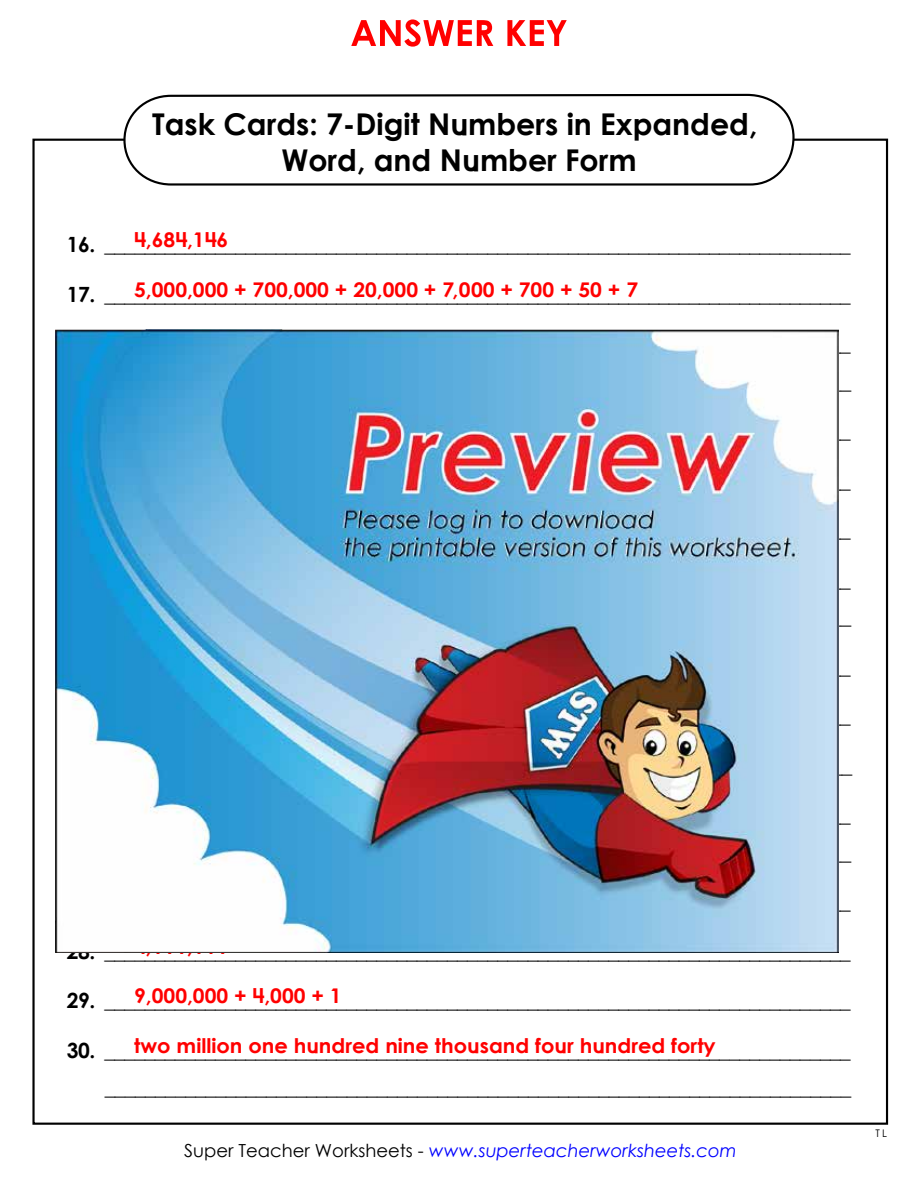
<style>
.page{position:relative;width:918px;height:1188px;background:#fff}
.page>*{position:absolute;margin:0;border:0;box-sizing:border-box;transform-origin:0 0}
.t1{font:700 30px/36px "Century STW4";color:#000;text-align:center}
.t2{font:700 21px/37.5px "Century STW4";letter-spacing:-.02em;color:#000;text-align:right}
.t3{font:700 20.25px "Century STW4";color:#f00;scale:1.04 1}
.t4{font:italic 18px "Century Gothic 2";color:#00f}
.t5{font:10.5px "Century STW4";color:#000}
.s1{font-style:normal;color:#000}
</style>
<div class="page">
<svg style="left:122px;top:93px;width:674px;height:93px"></svg>
<svg style="left:351px;top:19px;width:142px;height:28px"></svg>
<svg style="left:507px;top:20px;width:60px;height:26px"></svg>
<img style="left:55px;top:329px;width:783px;height:624px">
<h1 class="t1" style="left:152px;top:105px;width:607px">Task Cards: 7-Digit Numbers in Expanded,<br>Word, and Number Form</h1>
<p class="t3" style="left:134px;top:225px;width:92px">4,684,146</p>
<p class="t3" style="left:134px;top:274px;width:486px">5,000,000 + 700,000 + 20,000 + 7,000 + 700 + 50 + 7</p>
<p class="t2" style="left:67px;top:225px;width:785px">16. __________________________________________________________________________</p>
<p class="t2" style="left:67px;top:274px;width:785px">17. __________________________________________________________________________</p>
<p class="t2" style="left:67px;top:931px;width:785px">28. __________________________________________________________________________</p>
<p class="t2" style="left:67px;top:981px;width:785px">29. __________________________________________________________________________</p>
<p class="t2" style="left:67px;top:1030px;width:786px">30. __________________________________________________________________________ __________________________________________________________________________</p>
<p class="t3" style="left:134px;top:981px;width:201px">9,000,000 + 4,000 + 1</p>
<p class="t3" style="left:134px;top:1030px;width:561px">two million one hundred nine thousand four hundred forty</p>
<p class="t4" style="left:184px;top:1138px;width:554px"><span class="s1">Super Teacher Worksheets -</span> www.superteacherworksheets.com</p>
<p class="t5" style="left:876px;top:1126px;width:13px">TL</p>
</div>
